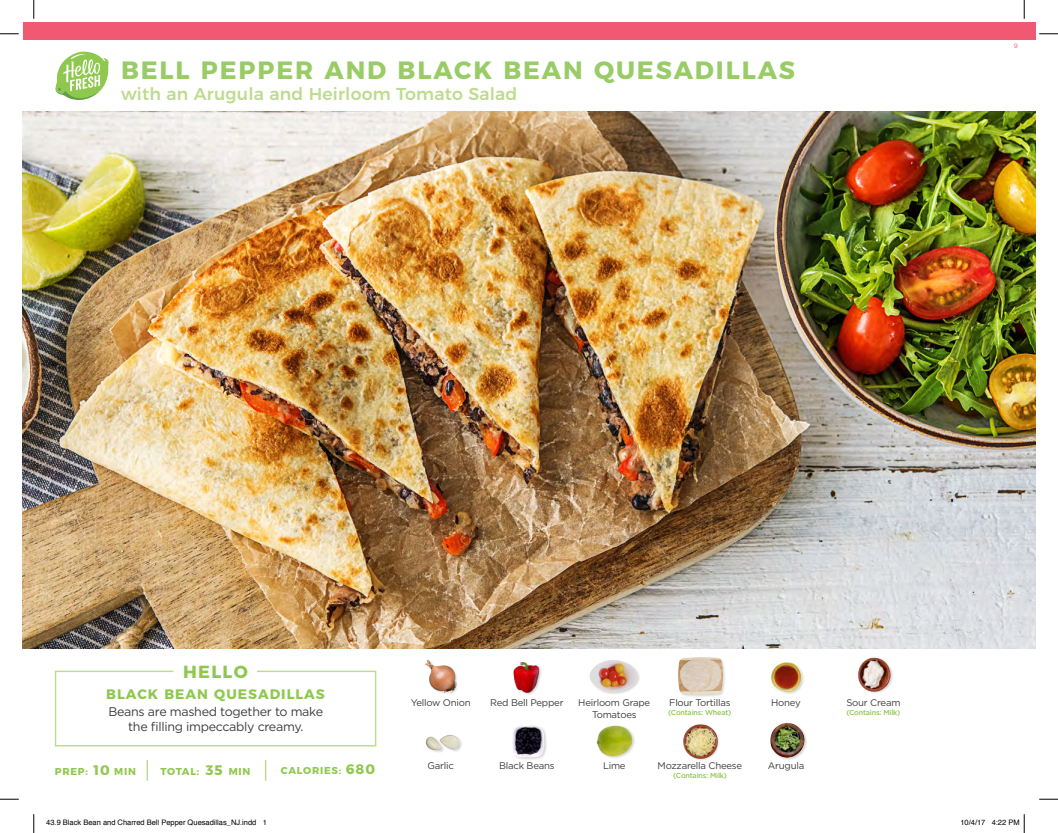
<style>
.page{position:relative;width:1058px;height:833px;background:#fff}
.page>*{position:absolute;margin:0;border:0;box-sizing:border-box;transform-origin:0 0}
.t1{font:700 25px "Montserrat";letter-spacing:.075em;color:#9c6}
.t2{font:700 17.5px "Montserrat";letter-spacing:.075em;color:#8fc84e}
.t3{font:500 17.25px "Montserrat";letter-spacing:.01em;color:#bedb8e}
.t4{font:700 13.75px "Montserrat";letter-spacing:.075em;color:#8fc84e}
.t5{font:12.5px/15px "Gotham";letter-spacing:-.025em;color:#3e3e3f;text-align:center}
.t6{font:700 10px "Montserrat";letter-spacing:.075em;color:#8fc84e}
.t7{font:9.62px/12px "Gotham";letter-spacing:-.025em;color:#3e3e3f;text-align:center}
.t8{font:7.5px "Helvetica";color:#000}
.t9{font:500 7.25px "Gotham";letter-spacing:-.025em;color:#8fc84e}
.t10{font:6.25px "Gotham";color:#f05971}
</style>
<div class="page">
<div style="left:23px;top:23px;width:1012px;height:17px;background:#f05971"></div>
<img style="left:23px;top:112px;width:1012px;height:536px">
<svg style="left:54px;top:670px;width:323px;height:77px"></svg>
<img style="left:424px;top:660px;width:34px;height:34px">
<img style="left:425px;top:735px;width:37px;height:17px">
<img style="left:589px;top:660px;width:51px;height:34px">
<div style="left:597px;top:724px;width:39px;height:35px;background:#231f20;opacity:.2"></div>
<img style="left:596px;top:724px;width:39px;height:33px">
<div style="left:512px;top:661px;width:30px;height:35px;background:#231f20;opacity:.2"></div>
<img style="left:512px;top:661px;width:30px;height:33px">
<img style="left:513px;top:726px;width:33px;height:33px">
<div style="left:677px;top:656px;width:49px;height:41px;background:#f5f5f5"></div>
<img style="left:678px;top:657px;width:46px;height:39px">
<img style="left:683px;top:724px;width:36px;height:36px">
<img style="left:771px;top:662px;width:33px;height:32px">
<div style="left:770px;top:722px;width:38px;height:38px;background:#231f20;opacity:.2"></div>
<img style="left:770px;top:722px;width:36px;height:38px">
<div style="left:858px;top:658px;width:36px;height:36px;background:#231f20;opacity:.2"></div>
<img style="left:858px;top:657px;width:33px;height:35px">
<hr style="left:146px;top:760px;width:2px;height:20px;background:#bedb8e">
<svg style="left:265px;top:760px;width:1px;height:20px"></svg>
<svg style="left:55px;top:51px;width:54px;height:49px"></svg>
<svg style="left:0;top:33px;width:19px;height:2px"></svg>
<svg style="left:1039px;top:33px;width:19px;height:2px"></svg>
<svg style="left:0;top:798px;width:19px;height:2px"></svg>
<svg style="left:1039px;top:798px;width:19px;height:2px"></svg>
<svg style="left:33px;top:0;width:2px;height:19px"></svg>
<svg style="left:33px;top:814px;width:2px;height:19px"></svg>
<svg style="left:1023px;top:0;width:2px;height:19px"></svg>
<svg style="left:1023px;top:814px;width:2px;height:19px"></svg>
<h1 class="t1" style="left:121px;top:50px;width:675px">BELL PEPPER AND BLACK BEAN QUESADILLAS</h1>
<h3 class="t3" style="left:121px;top:80px;width:398px">with an Arugula and Heirloom Tomato Salad</h3>
<p class="t10" style="left:1013px;top:42px;width:6px">9</p>
<h2 class="t2" style="left:183px;top:657px;width:66px">HELLO</h2>
<h3 class="t4" style="left:106px;top:683px;width:220px">BLACK BEAN QUESADILLAS</h3>
<p class="t5" style="left:108px;top:703px;width:216px">Beans are mashed together to make the filling impeccably creamy.</p>
<p class="t7" style="left:411px;top:696px;width:61px">Yellow Onion</p>
<p class="t7" style="left:490px;top:696px;width:75px">Red Bell Pepper</p>
<p class="t7" style="left:578px;top:696px;width:74px">Heirloom Grape<br>Tomatoes</p>
<p class="t7" style="left:669px;top:696px;width:63px">Flour Tortillas</p>
<p class="t7" style="left:846px;top:696px;width:56px">Sour Cream</p>
<p class="t7" style="left:771px;top:696px;width:31px">Honey</p>
<p class="t9" style="left:668px;top:707px;width:65px">(Contains: Wheat)</p>
<p class="t9" style="left:846px;top:707px;width:55px">(Contains: Milk)</p>
<h3 class="t4" style="left:94px;top:759px;width:18px">10</h3>
<h3 class="t4" style="left:206px;top:759px;width:18px">35</h3>
<h3 class="t4" style="left:346px;top:758px;width:31px">680</h3>
<p class="t6" style="left:55px;top:763px;width:35px">PREP:</p>
<p class="t6" style="left:114px;top:763px;width:23px">MIN</p>
<p class="t6" style="left:161px;top:763px;width:40px">TOTAL:</p>
<p class="t6" style="left:229px;top:763px;width:23px">MIN</p>
<p class="t6" style="left:281px;top:762px;width:62px">CALORIES:</p>
<p class="t7" style="left:427px;top:759px;width:28px">Garlic</p>
<p class="t7" style="left:499px;top:759px;width:57px">Black Beans</p>
<p class="t7" style="left:603px;top:759px;width:24px">Lime</p>
<p class="t7" style="left:657px;top:759px;width:86px">Mozzarella Cheese</p>
<p class="t9" style="left:673px;top:771px;width:55px">(Contains: Milk)</p>
<p class="t7" style="left:768px;top:759px;width:38px">Arugula</p>
<p class="t8" style="left:46px;top:817px;width:222px">43.9 Black Bean and Charred Bell Pepper Quesadillas_NJ.indd 1</p>
<p class="t8" style="left:960px;top:817px;width:61px">10/4/17 4:22 PM</p>
</div>
